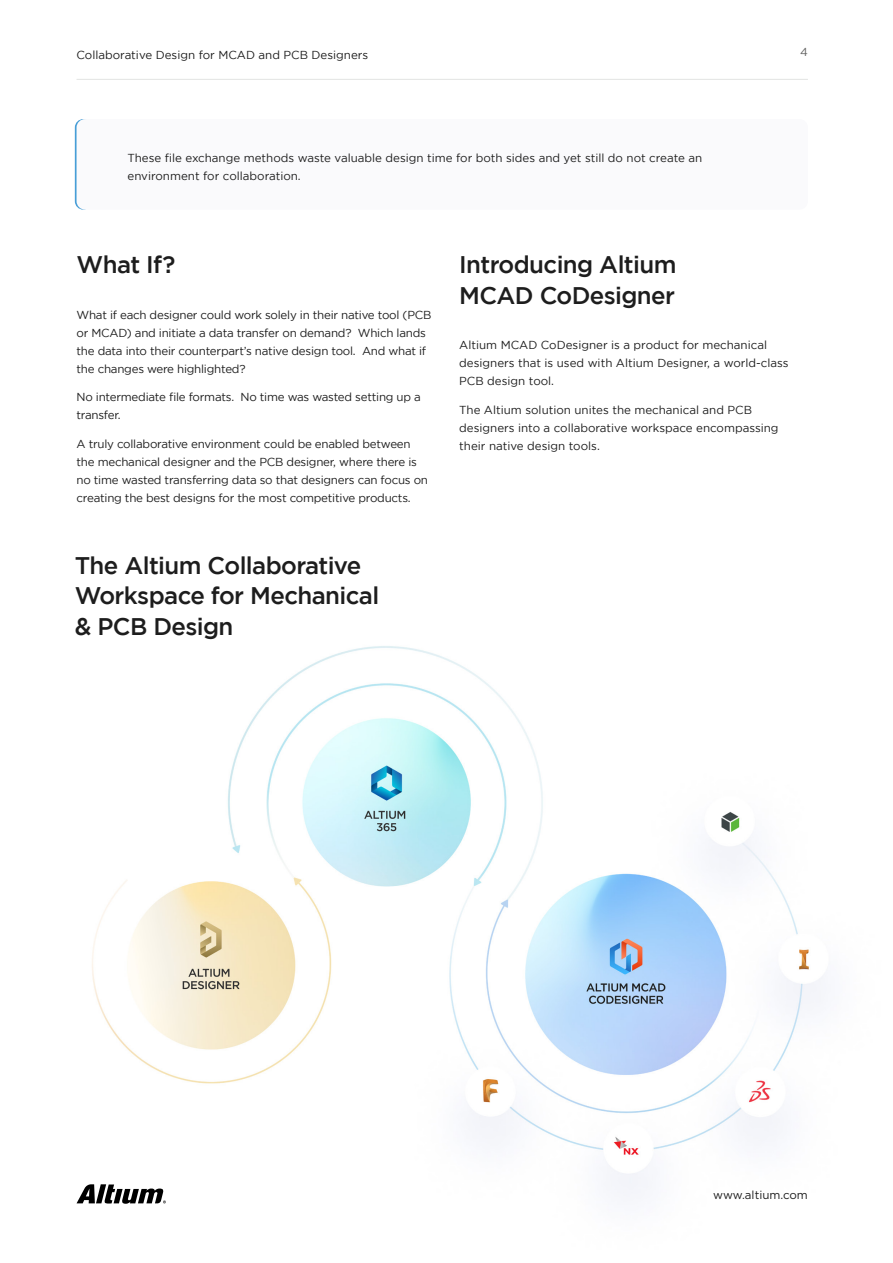
<style>
.page{position:relative;width:893px;height:1263px;background:#fff}
.page>*{position:absolute;margin:0;border:0;box-sizing:border-box;transform-origin:0 0}
.BIG_word{font:500 24px/30.8px "Gotham";letter-spacing:-.025em;color:#1d1d1d}
.main-text{font:11.55px/18px "Gotham";letter-spacing:-.02em;color:#1d1d1d}
.main-text-2{font:11.55px/18px "Gotham";color:#1d1d1d}
.main{font:11.55px "Gotham Pro";color:#1d1d1d}
.t1{font:11.55px "Gotham Pro";color:#626261}
</style>
<div class="page">
<hr style="left:77px;top:79px;width:731px;height:1px;background:#d6d7d6">
<img style="left:76px;top:646px;width:747px;height:558px">
<svg style="left:75px;top:119px;width:17px;height:91px"></svg>
<div style="left:77px;top:119px;width:731px;height:91px;background:#fafafc;border-radius:9px"></div>
<svg style="left:77px;top:1184px;width:89px;height:20px"></svg>
<p class="main-text-2" style="left:77px;top:45px;width:293px">Collaborative Design for MCAD and PCB Designers</p>
<p class="t1" style="left:800px;top:46px;width:9px">4</p>
<p class="main-text-2" style="left:128px;top:148px;width:576px">These file exchange methods waste valuable design time for both sides and yet still do not create an environment for collaboration.</p>
<p class="BIG_word" style="left:77px;top:249px;width:100px">What If?</p>
<p class="main-text" style="left:77px;top:305px;width:356px">What if each designer could work solely in their native tool (PCB or MCAD) and initiate a data transfer on demand? Which lands the data into their counterpart’s native design tool. And what if the changes were highlighted?</p>
<p class="main-text" style="left:77px;top:388px;width:346px">No intermediate file formats. No time was wasted setting up a transfer.</p>
<p class="main-text" style="left:77px;top:435px;width:353px">A truly collaborative environment could be enabled between the mechanical designer and the PCB designer, where there is no time wasted transferring data so that designers can focus on creating the best designs for the most competitive products.</p>
<p class="BIG_word" style="left:75px;top:549px;width:306px">The Altium Collaborative<br>Workspace for Mechanical &amp; PCB Design</p>
<p class="BIG_word" style="left:459px;top:249px;width:219px">Introducing Altium<br>MCAD CoDesigner</p>
<p class="main-text-2" style="left:459px;top:336px;width:331px">Altium MCAD CoDesigner is a product for mechanical designers that is used with Altium Designer, a world-class<br>PCB design tool.</p>
<p class="main-text-2" style="left:459px;top:401px;width:321px">The Altium solution unites the mechanical and PCB designers into a collaborative workspace encompassing their native design tools.</p>
<p class="main" style="left:713px;top:1189px;width:96px">www.altium.com</p>
</div>
